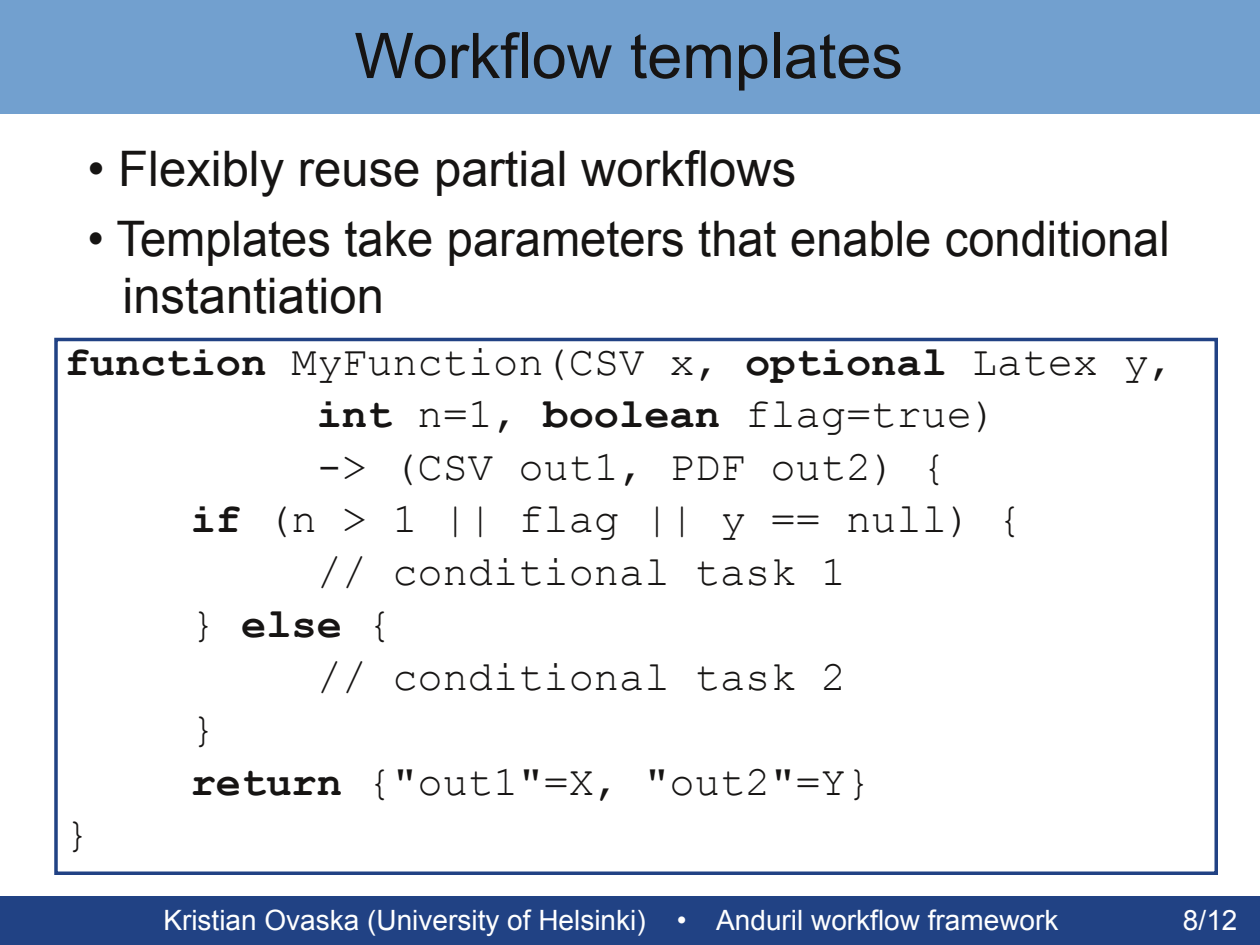
<style>
.page{position:relative;width:1260px;height:945px;background:#fff}
.page>*{position:absolute;margin:0;border:0;box-sizing:border-box;transform-origin:0 0}
.t1{font:63px "Arial";color:#161413}
.t2{font:49px/56.4px "Arial";color:#161413;scale:.96 1}
.t3{font:49px "Arial";color:#161413}
.t4{font:42px "Courier New";color:#161413}
.t5{font:700 42px "Courier New";color:#161413}
.t6{font:28px "Arial";color:#fff}
.s1{font-weight:700}
.s2{font-weight:400}
</style>
<div class="page">
<div style="left:0;top:896px;width:1260px;height:49px;background:#214284"></div>
<div style="left:0;top:0;width:1260px;height:114px;background:#72a0cf"></div>
<div style="left:54px;top:338px;width:1164px;height:537px;border:4px solid #214284"></div>
<h1 class="t1" style="left:354px;top:19px;width:550px">Workflow templates</h1>
<p class="t3" style="left:88px;top:140px;width:710px">• Flexibly reuse partial workflows</p>
<p class="t2" style="left:122px;top:211px;width:1093px;text-indent:-35px">• Templates take parameters that enable conditional instantiation</p>
<p class="t4" style="left:65px;top:336px;width:1110px"><span class="s1">function</span> MyFunction(CSV x, <span class="s1">optional</span> Latex y,</p>
<p class="t4" style="left:317px;top:388px;width:682px"><span class="s1">int</span> n=1, <span class="s1">boolean</span> flag=true)</p>
<p class="t4" style="left:317px;top:441px;width:632px">-&gt; (CSV out1, PDF out2) {</p>
<p class="t4" style="left:191px;top:493px;width:833px"><span class="s1">if</span> (n &gt; 1 || flag || y == null) {</p>
<p class="t4" style="left:317px;top:546px;width:531px">// conditional task 1</p>
<p class="t5" style="left:191px;top:598px;width:203px"><span class="s2">}</span> else <span class="s2">{</span></p>
<p class="t4" style="left:317px;top:651px;width:531px">// conditional task 2</p>
<p class="t4" style="left:191px;top:703px;width:27px">}</p>
<p class="t4" style="left:191px;top:756px;width:682px"><span class="s1">return</span> {"out1"=X, "out2"=Y}</p>
<p class="t4" style="left:65px;top:808px;width:27px">}</p>
<p class="t6" style="left:163px;top:904px;width:897px">Kristian Ovaska (University of Helsinki) • Anduril workflow framework</p>
<p class="t6" style="left:1183px;top:904px;width:56px">8/12</p>
</div>
